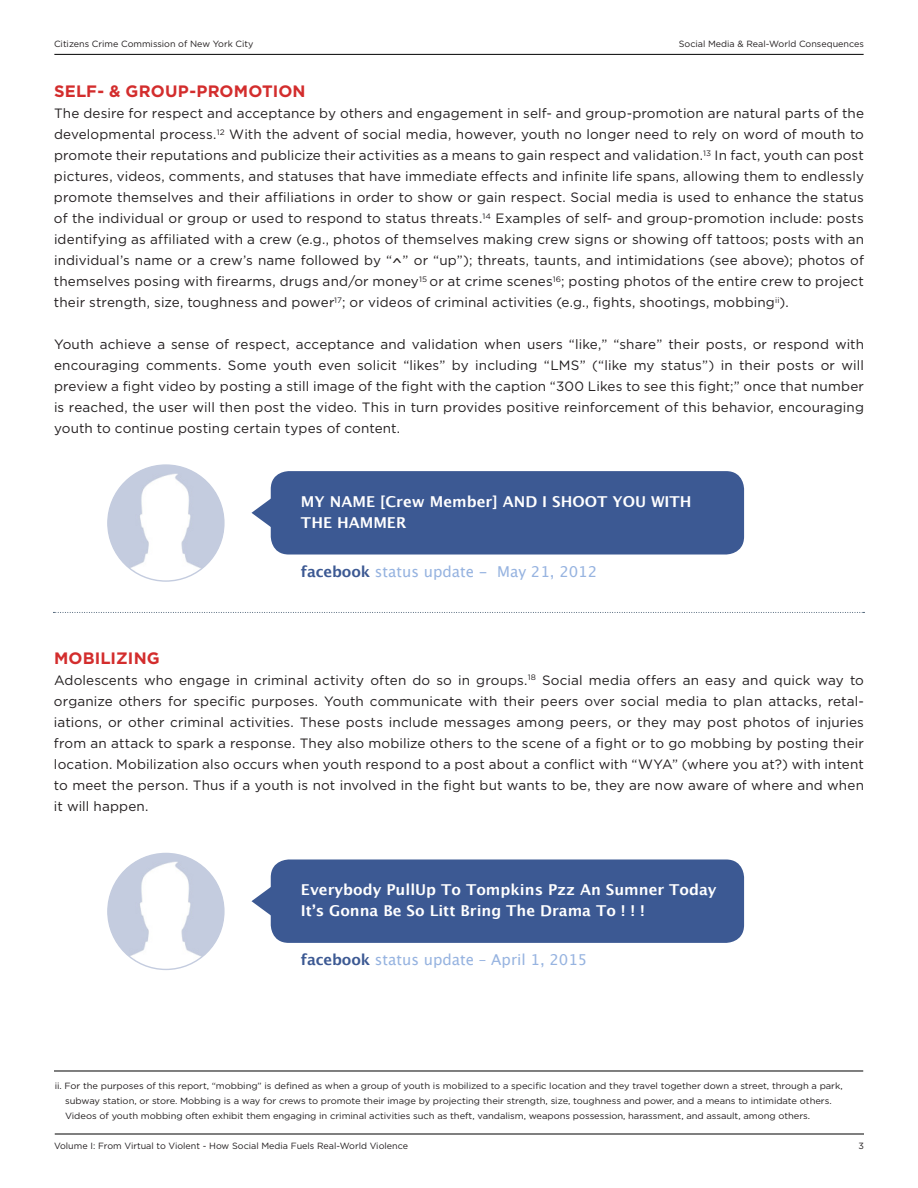
<style>
.page{position:relative;width:918px;height:1188px;background:#fff}
.page>*{position:absolute;margin:0;border:0;box-sizing:border-box;transform-origin:0 0}
.t1{font:700 16.5px "Gotham";letter-spacing:.01em;color:#d32d2d}
.t2{font:700 15px/21px "Lucida Grande";color:#fff}
.t3{font:15px "Lucida Grande";color:#96b3e0}
.t4{font:13.5px/21px "Gotham";letter-spacing:.01em;color:#231f20;text-align:justify}
.t5{font:9px/15px "Gotham";letter-spacing:-.005em;color:#231f20;scale:1.04 1}
.t6{font:9px "Gotham";letter-spacing:-.005em;color:#231f20}
.s1{font-size:22.5px}
.s2{font-weight:700;color:#3c5993}
</style>
<div class="page">
<svg style="left:53px;top:612px;width:811px;height:1px"></svg>
<img style="left:108px;top:468px;width:115px;height:113px">
<div style="left:271px;top:471px;width:473px;height:84px;background:#3c5993;border-radius:18px"></div>
<svg style="left:251px;top:498px;width:20px;height:30px"></svg>
<img style="left:109px;top:857px;width:114px;height:112px">
<div style="left:271px;top:859px;width:473px;height:84px;background:#3c5993;border-radius:18px"></div>
<svg style="left:251px;top:886px;width:20px;height:30px"></svg>
<hr style="left:55px;top:1134px;width:809px;height:1px;background:#000">
<hr style="left:54px;top:54px;width:810px;height:1px;background:#000">
<hr style="left:54px;top:1071px;width:809px;height:1px;background:#000">
<p class="t6" style="left:54px;top:38px;width:201px">Citizens Crime Commission of New York City</p>
<p class="t6" style="left:679px;top:38px;width:187px">Social Media &amp; Real-World Consequences</p>
<p class="t1" style="left:54px;top:82px;width:253px">SELF- &amp; GROUP-PROMOTION</p>
<p class="t4" style="left:54px;top:103px;width:812px">The desire for respect and acceptance by others and engagement in self- and group-promotion are natural parts of the developmental process.<sup>12</sup> With the advent of social media, however, youth no longer need to rely on word of mouth to promote their reputations and publicize their activities as a means to gain respect and validation.<sup>13</sup> In fact, youth can post pictures, videos, comments, and statuses that have immediate effects and infinite life spans, allowing them to endlessly promote themselves and their affiliations in order to show or gain respect. Social media is used to enhance the status of the individual or group or used to respond to status threats.<sup>14</sup> Examples of self- and group-promotion include: posts identifying as affiliated with a crew (e.g., photos of themselves making crew signs or showing off tattoos; posts with an individual’s name or a crew’s name followed by “<span class="s1">^</span>” or “up”); threats, taunts, and intimidations (see above); photos of themselves posing with firearms, drugs and/or money<sup>15</sup> or at crime scenes<sup>16</sup>; posting photos of the entire crew to project their strength, size, toughness and power<sup>17</sup>; or videos of criminal activities (e.g., fights, shootings, mobbing<sup>ii</sup>).</p>
<p class="t4" style="left:54px;top:334px;width:812px">Youth achieve a sense of respect, acceptance and validation when users “like,” “share” their posts, or respond with encouraging comments. Some youth even solicit “likes” by including “LMS” (“like my status”) in their posts or will preview a fight video by posting a still image of the fight with the caption “300 Likes to see this fight;” once that number is reached, the user will then post the video. This in turn provides positive reinforcement of this behavior, encouraging youth to continue posting certain types of content.</p>
<p class="t2" style="left:301px;top:491px;width:392px">MY NAME [Crew Member] AND I SHOOT YOU WITH<br>THE HAMMER</p>
<p class="t3" style="left:301px;top:563px;width:298px"><span class="s2">facebook</span> status update - May 21, 2012</p>
<p class="t1" style="left:54px;top:648px;width:107px">MOBILIZING</p>
<p class="t4" style="left:54px;top:669px;width:812px">Adolescents who engage in criminal activity often do so in groups.<sup>18</sup> Social media offers an easy and quick way to organize others for specific purposes. Youth communicate with their peers over social media to plan attacks, retal&shy;iations, or other criminal activities. These posts include messages among peers, or they may post photos of injuries from an attack to spark a response. They also mobilize others to the scene of a fight or to go mobbing by posting their location. Mobilization also occurs when youth respond to a post about a conflict with “WYA” (where you at?) with intent to meet the person. Thus if a youth is not involved in the fight but wants to be, they are now aware of where and when it will happen.</p>
<p class="t2" style="left:301px;top:879px;width:417px">Everybody PullUp To Tompkins Pzz An Sumner Today<br>It’s Gonna Be So Litt Bring The Drama To ! ! !</p>
<p class="t3" style="left:301px;top:951px;width:288px"><span class="s2">facebook</span> status update – April 1, 2015</p>
<p class="t5" style="left:65px;top:1078px;width:749px;text-indent:-10px">ii. For the purposes of this report, “mobbing” is defined as when a group of youth is mobilized to a specific location and they travel together down a street, through a park, subway station, or store. Mobbing is a way for crews to promote their image by projecting their strength, size, toughness and power, and a means to intimidate others.<br>Videos of youth mobbing often exhibit them engaging in criminal activities such as theft, vandalism, weapons possession, harassment, and assault, among others.</p>
<p class="t6" style="left:54px;top:1141px;width:356px">Volume I: From Virtual to Violent - How Social Media Fuels Real-World Violence</p>
<p class="t6" style="left:858px;top:1141px;width:7px">3</p>
</div>
